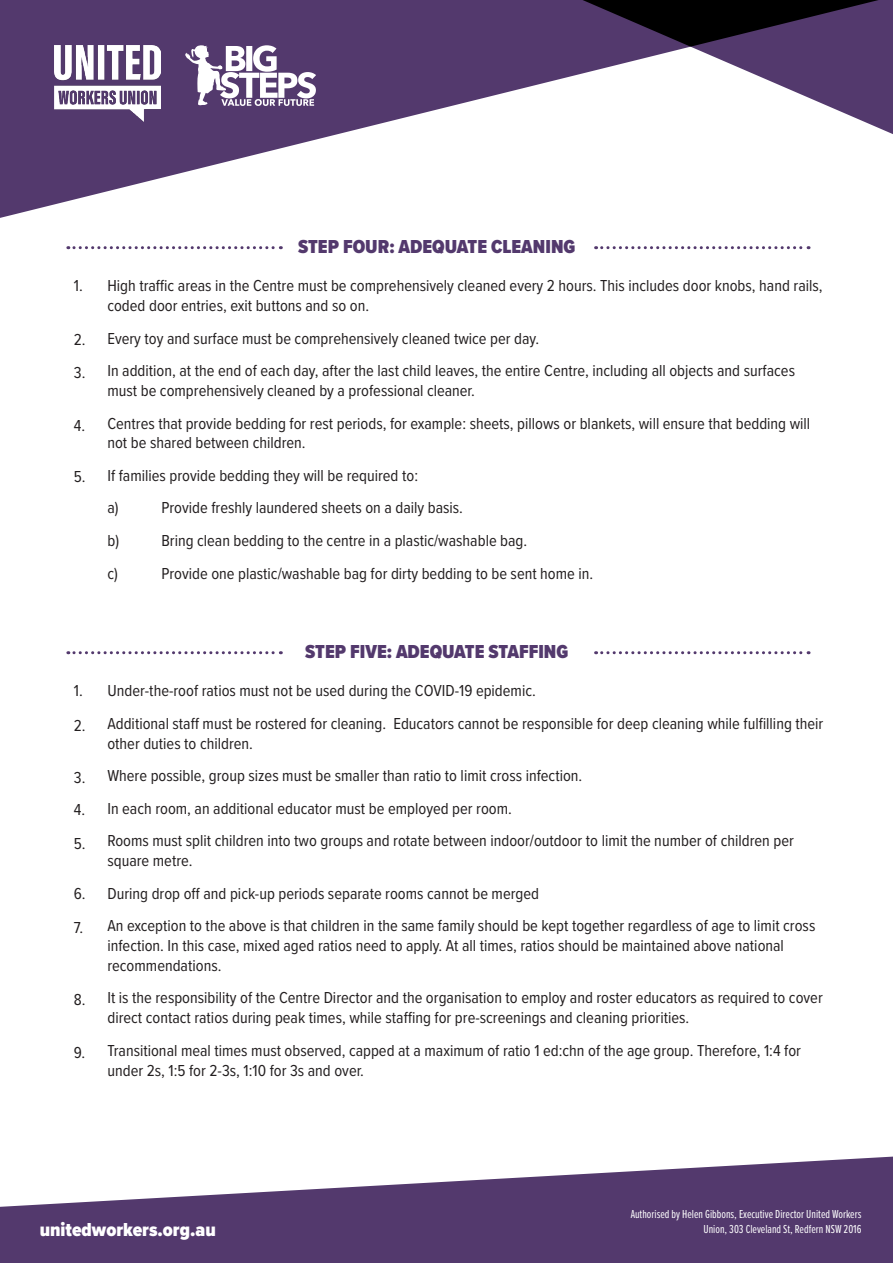
<style>
.page{position:relative;width:893px;height:1263px;background:#fff}
.page>*{position:absolute;margin:0;border:0;box-sizing:border-box;transform-origin:0 0}
.t1{font:900 19.5px "Proxima Nova Cond";color:#53396d}
.t2{font:900 19.5px "Proxima Nova Cond";color:#fff}
.t3{font:16.5px/19.8px "Proxima Nova Cond";color:#231f20}
.t4{font:12px/14.4px "Proxima Nova Ex Cn";color:#fff;text-align:right}
</style>
<div class="page">
<svg style="left:0;top:0;width:893px;height:218px;fill:#53396d"></svg>
<img style="left:54px;top:45px;width:107px;height:77px">
<svg style="left:184px;top:45px;width:132px;height:61px"></svg>
<svg style="left:0;top:1156px;width:893px;height:107px;fill:#53396d"></svg>
<svg style="left:68px;top:246px;width:213px;height:3px"></svg>
<svg style="left:596px;top:246px;width:213px;height:3px"></svg>
<svg style="left:68px;top:651px;width:213px;height:3px"></svg>
<svg style="left:596px;top:651px;width:213px;height:3px"></svg>
<p class="t3" style="left:74px;top:275px;width:10px">1.</p>
<p class="t3" style="left:74px;top:329px;width:13px">2.</p>
<p class="t3" style="left:74px;top:362px;width:13px">3.</p>
<p class="t3" style="left:74px;top:415px;width:13px">4.</p>
<p class="t3" style="left:74px;top:466px;width:13px">5.</p>
<p class="t1" style="left:298px;top:232px;width:279px">STEP FOUR: ADEQUATE CLEANING</p>
<p class="t3" style="left:107px;top:275px;width:717px">High traffic areas in the Centre must be comprehensively cleaned every 2 hours. This includes door knobs, hand rails, coded door entries, exit buttons and so on.</p>
<p class="t3" style="left:107px;top:328px;width:433px">Every toy and surface must be comprehensively cleaned twice per day.</p>
<p class="t3" style="left:107px;top:360px;width:689px">In addition, at the end of each day, after the last child leaves, the entire Centre, including all objects and surfaces must be comprehensively cleaned by a professional cleaner.</p>
<p class="t3" style="left:107px;top:412px;width:704px">Centres that provide bedding for rest periods, for example: sheets, pillows or blankets, will ensure that bedding will not be shared between children.</p>
<p class="t3" style="left:107px;top:465px;width:312px">If families provide bedding they will be required to:</p>
<p class="t3" style="left:107px;top:497px;width:13px">a)</p>
<p class="t3" style="left:161px;top:497px;width:303px">Provide freshly laundered sheets on a daily basis.</p>
<p class="t3" style="left:107px;top:530px;width:13px">b)</p>
<p class="t3" style="left:161px;top:530px;width:367px">Bring clean bedding to the centre in a plastic/washable bag.</p>
<p class="t3" style="left:107px;top:562px;width:12px">c)</p>
<p class="t3" style="left:161px;top:562px;width:433px">Provide one plastic/washable bag for dirty bedding to be sent home in.</p>
<p class="t3" style="left:74px;top:680px;width:10px">1.</p>
<p class="t3" style="left:74px;top:715px;width:13px">2.</p>
<p class="t3" style="left:74px;top:767px;width:13px">3.</p>
<p class="t3" style="left:74px;top:799px;width:13px">4.</p>
<p class="t3" style="left:74px;top:833px;width:13px">5.</p>
<p class="t3" style="left:74px;top:883px;width:13px">6.</p>
<p class="t3" style="left:74px;top:917px;width:11px">7.</p>
<p class="t3" style="left:74px;top:989px;width:13px">8.</p>
<p class="t3" style="left:74px;top:1042px;width:13px">9.</p>
<p class="t1" style="left:305px;top:637px;width:265px">STEP FIVE: ADEQUATE STAFFING</p>
<p class="t3" style="left:107px;top:680px;width:430px">Under-the-roof ratios must not be used during the COVID-19 epidemic.</p>
<p class="t3" style="left:107px;top:713px;width:717px">Additional staff must be rostered for cleaning. Educators cannot be responsible for deep cleaning while fulfilling their other duties to children.</p>
<p class="t3" style="left:107px;top:765px;width:476px">Where possible, group sizes must be smaller than ratio to limit cross infection.</p>
<p class="t3" style="left:107px;top:798px;width:406px">In each room, an additional educator must be employed per room.</p>
<p class="t3" style="left:107px;top:830px;width:688px">Rooms must split children into two groups and rotate between indoor/outdoor to limit the number of children per square metre.</p>
<p class="t3" style="left:107px;top:883px;width:433px">During drop off and pick-up periods separate rooms cannot be merged</p>
<p class="t3" style="left:107px;top:915px;width:709px">An exception to the above is that children in the same family should be kept together regardless of age to limit cross infection. In this case, mixed aged ratios need to apply. At all times, ratios should be maintained above national recommendations.</p>
<p class="t3" style="left:107px;top:987px;width:717px">It is the responsibility of the Centre Director and the organisation to employ and roster educators as required to cover direct contact ratios during peak times, while staffing for pre-screenings and cleaning priorities.</p>
<p class="t3" style="left:107px;top:1040px;width:695px">Transitional meal times must observed, capped at a maximum of ratio 1 ed:chn of the age group. Therefore, 1:4 for under 2s, 1:5 for 2-3s, 1:10 for 3s and over.</p>
<p class="t2" style="left:40px;top:1215px;width:177px">unitedworkers.org.au</p>
<p class="t4" style="left:631px;top:1206px;width:232px">Authorised by Helen Gibbons, Executive Director United Workers<br>Union, 303 Cleveland St, Redfern NSW 2016</p>
</div>
